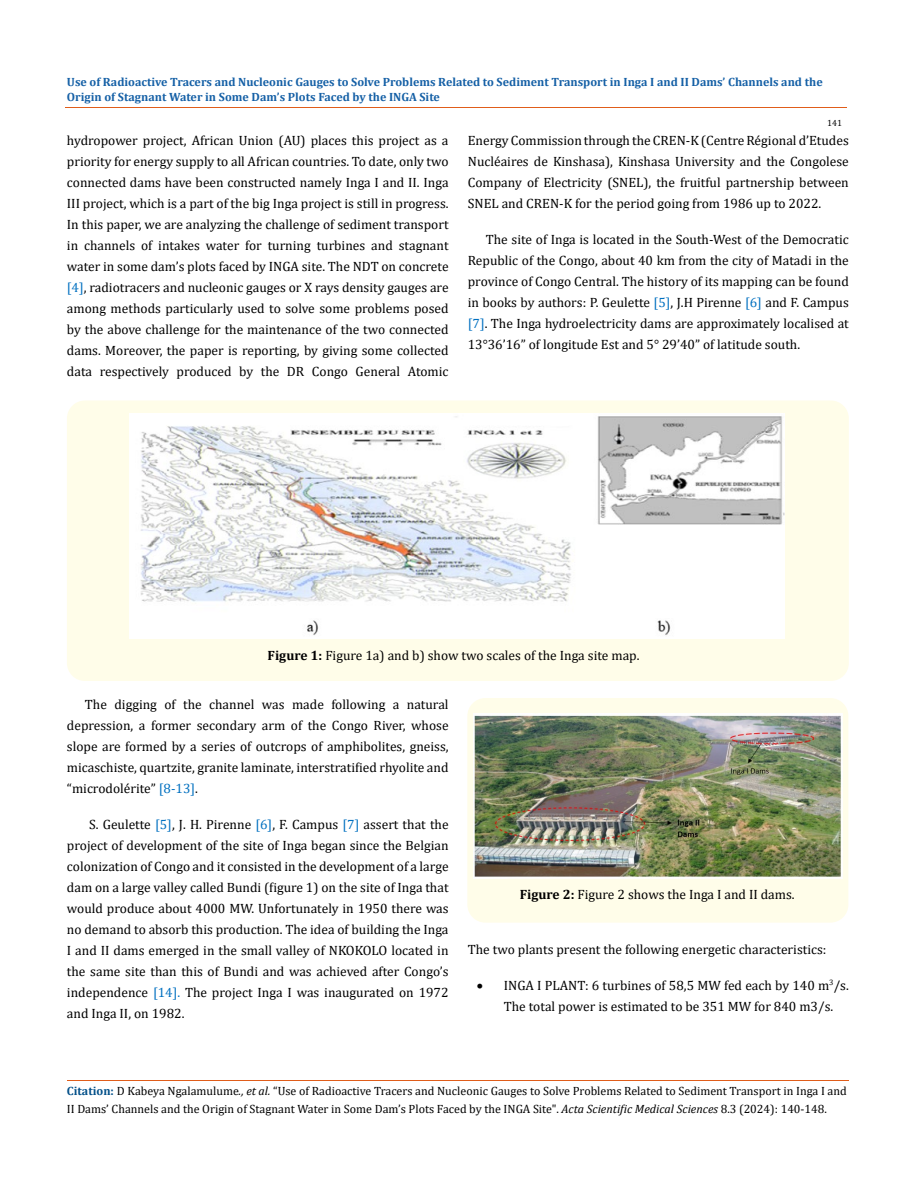
<style>
.page{position:relative;width:917px;height:1188px;background:#fff}
.page>*{position:absolute;margin:0;border:0;box-sizing:border-box;transform-origin:0 0}
.t1{font:13.5px/21px "Cambria";color:#000;text-align:justify}
.t2{font:12px/18px "Cambria";color:#000}
.t3{font:700 12px/15px "Cambria";color:#1560a6}
.t4{font:9px "Cambria";color:#000}
.s1{color:#0070c0}
.s2{font-weight:700}
.s3{font-weight:700;color:#035089}
.s4{font-style:italic}
</style>
<div class="page">
<div style="left:67px;top:400px;width:781px;height:281px;background:#fffde9;border-radius:18px"></div>
<img style="left:130px;top:414px;width:654px;height:224px">
<div style="left:467px;top:698px;width:381px;height:225px;background:#fffde9;border-radius:18px"></div>
<img style="left:473px;top:714px;width:369px;height:165px">
<hr style="left:65px;top:108px;width:782px;height:1px;background:#e05d1a">
<hr style="left:67px;top:1080px;width:781px;height:1px;background:#e05d1a">
<p class="t3" style="left:67px;top:74px;width:757px">Use of Radioactive Tracers and Nucleonic Gauges to Solve Problems Related to Sediment Transport in Inga I and II Dams’ Channels and the<br>Origin of Stagnant Water in Some Dam’s Plots Faced by the INGA Site</p>
<p class="t1" style="left:67px;top:130px;width:383px">hydropower project, African Union (AU) places this project as a priority for energy supply to all African countries. To date, only two connected dams have been constructed namely Inga I and II. Inga III project, which is a part of the big Inga project is still in progress.<br>In this paper, we are analyzing the challenge of sediment transport in channels of intakes water for turning turbines and stagnant water in some dam’s plots faced by INGA site. The NDT on concrete <span class="s1">[4]</span>, radiotracers and nucleonic gauges or X rays density gauges are among methods particularly used to solve some problems posed by the above challenge for the maintenance of the two connected dams. Moreover, the paper is reporting, by giving some collected data respectively produced by the DR Congo General Atomic</p>
<p class="t4" style="left:827px;top:118px;width:16px">141</p>
<p class="t1" style="left:468px;top:130px;width:382px">Energy Commission through the CREN-K (Centre Régional d’Etudes Nucléaires de Kinshasa), Kinshasa University and the Congolese Company of Electricity (SNEL), the fruitful partnership between SNEL and CREN-K for the period going from 1986 up to 2022.</p>
<p class="t1" style="left:468px;top:229px;width:382px;text-indent:18px">The site of Inga is located in the South-West of the Democratic Republic of the Congo, about 40 km from the city of Matadi in the province of Congo Central. The history of its mapping can be found in books by authors: P. Geulette <span class="s1">[5]</span>, J.H Pirenne <span class="s1">[6]</span> and F. Campus <span class="s1">[7]</span>. The Inga hydroelectricity dams are approximately localised at 13°36’16” of longitude Est and 5° 29’40” of latitude south.</p>
<p class="t1" style="left:267px;top:645px;width:373px"><span class="s2">Figure 1:</span> Figure 1a) and b) show two scales of the Inga site map.</p>
<p class="t1" style="left:67px;top:694px;width:383px;text-indent:18px">The digging of the channel was made following a natural depression, a former secondary arm of the Congo River, whose slope are formed by a series of outcrops of amphibolites, gneiss, micaschiste, quartzite, granite laminate, interstratified rhyolite and “microdolérite” <span class="s1">[8-13]</span>.</p>
<p class="t1" style="left:67px;top:814px;width:383px;text-indent:22px">S. Geulette <span class="s1">[5]</span>, J. H. Pirenne <span class="s1">[6]</span>, F. Campus <span class="s1">[7]</span> assert that the project of development of the site of Inga began since the Belgian colonization of Congo and it consisted in the development of a large dam on a large valley called Bundi (figure 1) on the site of Inga that would produce about 4000 MW. Unfortunately in 1950 there was no demand to absorb this production. The idea of building the Inga I and II dams emerged in the small valley of NKOKOLO located in the same site than this of Bundi and was achieved after Congo’s independence <span class="s1">[14].</span> The project Inga I was inaugurated on 1972 and Inga II, on 1982.</p>
<p class="t1" style="left:519px;top:884px;width:276px"><span class="s2">Figure 2:</span> Figure 2 shows the Inga I and II dams.</p>
<p class="t1" style="left:468px;top:939px;width:360px">The two plants present the following energetic characteristics:</p>
<p class="t1" style="left:504px;top:975px;width:346px;text-indent:-27px">• INGA I PLANT: 6 turbines of 58,5 MW fed each by 140 m<sup>3</sup>/s.<br>The total power is estimated to be 351 MW for 840 m3/s.</p>
<p class="t2" style="left:67px;top:1082px;width:781px"><span class="s3">Citation:</span> D Kabeya Ngalamulume<span class="s4">., et al.</span> “Use of Radioactive Tracers and Nucleonic Gauges to Solve Problems Related to Sediment Transport in Inga I and<br>II Dams’ Channels and the Origin of Stagnant Water in Some Dam’s Plots Faced by the INGA Site". <span class="s4">Acta Scientific Medical Sciences</span> 8.3 (2024): 140-148.</p>
</div>
